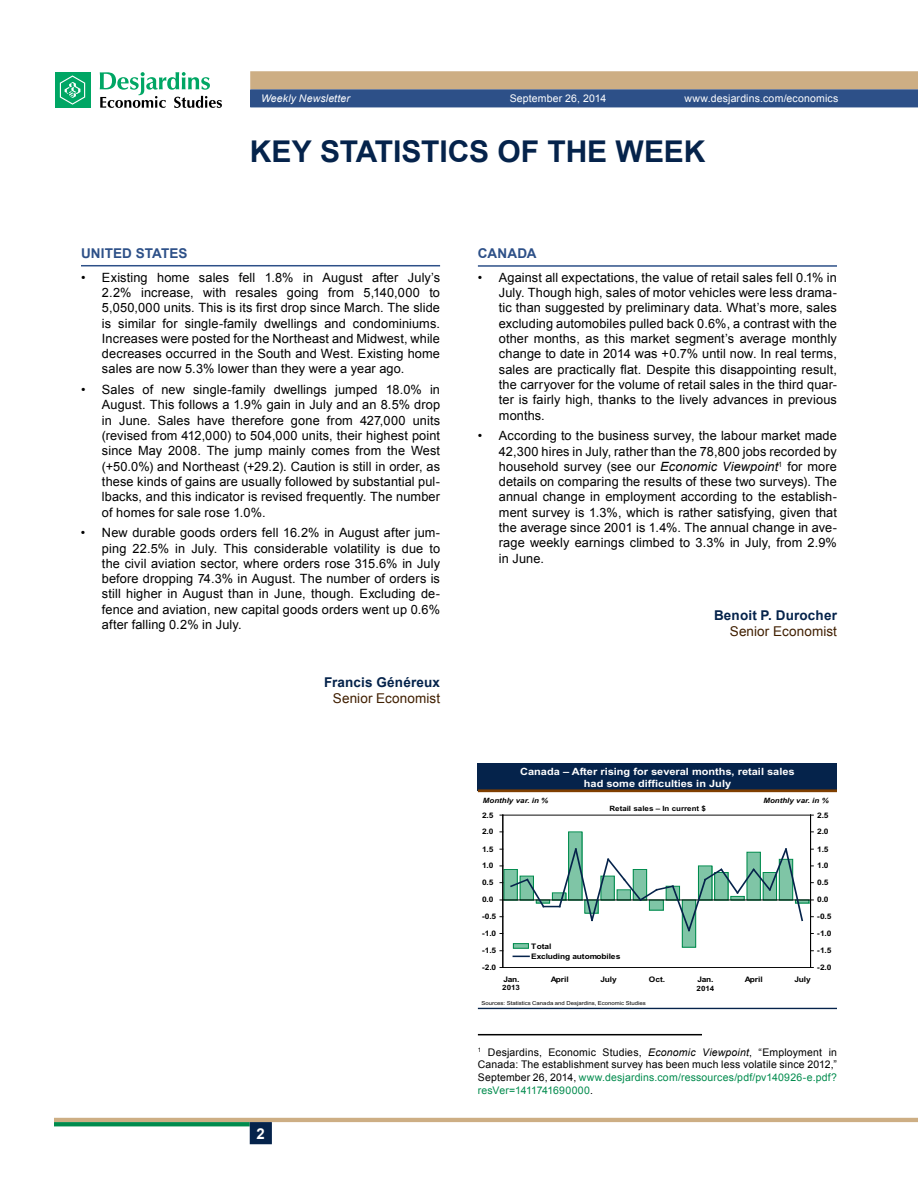
<style>
.page{position:relative;width:918px;height:1188px;background:#fff}
.page>*{position:absolute;margin:0;border:0;box-sizing:border-box;transform-origin:0 0}
.t1{font:700 30px "Arial";color:#05234b}
.t2{font:700 15px "Arial";color:#fff}
.t3{font:700 13.5px "Arial";letter-spacing:.015em;color:#05234b}
.t4{font:13.5px "Arial";letter-spacing:.01em;color:#401f00}
.t5{font:700 13.5px "Arial";letter-spacing:.01em;color:#2d5088}
.t6{font:12.75px/15.3px "Arial";letter-spacing:.01em;color:#000;text-align:justify}
.t7{font:10.5px/12.6px "Arial";letter-spacing:.015em;color:#000;text-align:justify}
.t8{font:10.5px "Arial";letter-spacing:.015em;color:#fff}
.t9{font:italic 10.5px "Arial";letter-spacing:.01em;color:#fff}
.t10{font:700 10.05px/12px "Arial";color:#fff;text-align:center;scale:1.1 1}
.t11{font:700 7.65px/10.6px "Arial";letter-spacing:-.01em;color:#000;scale:1.1 1}
.t12{font:700 7.2px "Arial";color:#000;scale:1.1 1}
.t13{font:italic 700 7.2px "Arial";color:#000;scale:1.1 1}
.t14{font:5.4px "Arial";letter-spacing:.005em;color:#000;scale:1.1 1}
.s1{font-style:italic}
.s2{color:#008b4d}
</style>
<div class="page">
<hr style="left:54px;top:1118px;width:864px;height:4px;background:#cdae84">
<svg style="left:54px;top:1122px;width:196px;height:4px"></svg>
<div style="left:250px;top:1122px;width:22px;height:22px;background:#05234b;border:2px solid #05234b"></div>
<svg style="left:250px;top:71px;width:668px;height:36px;background:#7f8087"></svg>
<div style="left:55px;top:72px;width:35px;height:36px;background:#00a664"></div>
<svg style="left:60px;top:75px;width:25px;height:30px"></svg>
<svg style="left:100px;top:72px;width:122px;height:36px"></svg>
<hr style="left:81px;top:265px;width:359px;height:1px;background:#2d5088">
<hr style="left:478px;top:265px;width:359px;height:2px;background:#2d5088">
<div style="left:478px;top:763px;width:359px;height:27px;background:#05234b"></div>
<hr style="left:478px;top:789px;width:359px;height:3px;background:#803f00">
<hr style="left:478px;top:1008px;width:359px;height:1px;background:#05234b">
<hr style="left:503px;top:815px;width:308px;height:1px;background:#000">
<hr style="left:503px;top:967px;width:308px;height:1px;background:#000">
<div style="left:504px;top:870px;width:14px;height:30px;background:#7fc5a6"></div>
<div style="left:569px;top:832px;width:13px;height:68px;background:#7fc5a6"></div>
<div style="left:568px;top:832px;width:14px;height:68px;border:1px solid #008b4d"></div>
<div style="left:683px;top:900px;width:13px;height:47px;background:#7fc5a6"></div>
<div style="left:682px;top:900px;width:14px;height:47px;border:1px solid #008b4d"></div>
<hr style="left:503px;top:815px;width:1px;height:153px;background:#000">
<hr style="left:503px;top:900px;width:308px;height:1px;background:#000">
<hr style="left:810px;top:815px;width:1px;height:153px;background:#000">
<svg style="left:509px;top:847px;width:304px;height:87px"></svg>
<hr style="left:514px;top:944px;width:15px;height:4px;background:#7fc5a6">
<div style="left:513px;top:943px;width:16px;height:5px;border:1px solid #008b4d"></div>
<svg style="left:513px;top:956px;width:16px;height:1px"></svg>
<hr style="left:478px;top:1034px;width:224px;height:1px;background:#000">
<p class="t9" style="left:261px;top:92px;width:91px">Weekly Newsletter</p>
<p class="t8" style="left:510px;top:92px;width:98px">September 26, 2014</p>
<p class="t8" style="left:684px;top:92px;width:156px">www.desjardins.com/economics</p>
<h1 class="t1" style="left:250px;top:132px;width:455px">Key Statistics of the Week</h1>
<p class="t5" style="left:81px;top:245px;width:107px">United States</p>
<p class="t6" style="left:102px;top:270px;width:340px;text-indent:-21px">• Existing home sales fell 1.8% in August after July’s 2.2% increase, with resales going from 5,140,000 to 5,050,000 units. This is its first drop since March. The slide is similar for single-family dwellings and condominiums.<br>Increases were posted for the Northeast and Midwest, while decreases occurred in the South and West. Existing home sales are now 5.3% lower than they were a year ago.</p>
<p class="t6" style="left:102px;top:382px;width:340px;text-indent:-21px">• Sales of new single-family dwellings jumped 18.0% in August. This follows a 1.9% gain in July and an 8.5% drop in June. Sales have therefore gone from 427,000 units (revised from 412,000) to 504,000 units, their highest point since May 2008. The jump mainly comes from the West (+50.0%) and Northeast (+29.2). Caution is still in order, as these kinds of gains are usually followed by substantial pul&shy;lbacks, and this indicator is revised frequently. The number of homes for sale rose 1.0%.</p>
<p class="t6" style="left:102px;top:525px;width:340px;text-indent:-21px">• New durable goods orders fell 16.2% in August after jum&shy;ping 22.5% in July. This considerable volatility is due to the civil aviation sector, where orders rose 315.6% in July before dropping 74.3% in August. The number of orders is still higher in August than in June, though. Excluding de&shy;fence and aviation, new capital goods orders went up 0.6% after falling 0.2% in July.</p>
<p class="t3" style="left:324px;top:673px;width:117px">Francis Généreux</p>
<p class="t4" style="left:333px;top:689px;width:109px">Senior Economist</p>
<p class="t2" style="left:257px;top:1124px;width:10px">2</p>
<p class="t5" style="left:478px;top:245px;width:41px">Canada</p>
<p class="t6" style="left:499px;top:270px;width:340px;text-indent:-21px">• Against all expectations, the value of retail sales fell 0.1% in July. Though high, sales of motor vehicles were less drama&shy;tic than suggested by preliminary data. What’s more, sales excluding automobiles pulled back 0.6%, a contrast with the other months, as this market segment’s average monthly change to date in 2014 was +0.7% until now. In real terms, sales are practically flat. Despite this disappointing result, the carryover for the volume of retail sales in the third quar&shy;ter is fairly high, thanks to the lively advances in previous months.</p>
<p class="t6" style="left:499px;top:428px;width:340px;text-indent:-21px">• According to the business survey, the labour market made 42,300 hires in July, rather than the 78,800 jobs recorded by household survey (see our <span class="s1">Economic Viewpoint</span><sup>1</sup> for more details on comparing the results of these two surveys). The annual change in employment according to the establish&shy;ment survey is 1.3%, which is rather satisfying, given that the average since 2001 is 1.4%. The annual change in ave&shy;rage weekly earnings climbed to 3.3% in July, from 2.9% in June.</p>
<p class="t3" style="left:714px;top:607px;width:125px">Benoit P. Durocher</p>
<p class="t4" style="left:730px;top:623px;width:109px">Senior Economist</p>
<p class="t10" style="left:520px;top:766px;width:251px">Canada – After rising for several months, retail sales had some difficulties in July</p>
<p class="t13" style="left:483px;top:796px;width:61px">Monthly var. in %</p>
<p class="t13" style="left:763px;top:796px;width:61px">Monthly var. in %</p>
<p class="t12" style="left:610px;top:804px;width:89px">Retail sales – In current $</p>
<p class="t11" style="left:817px;top:810px;width:12px">2.5</p>
<p class="t11" style="left:482px;top:810px;width:12px">2.5</p>
<p class="t11" style="left:482px;top:826px;width:12px">2.0</p>
<p class="t11" style="left:817px;top:826px;width:12px">2.0</p>
<p class="t11" style="left:482px;top:844px;width:12px">1.5</p>
<p class="t11" style="left:817px;top:844px;width:12px">1.5</p>
<p class="t11" style="left:482px;top:860px;width:12px">1.0</p>
<p class="t11" style="left:817px;top:860px;width:12px">1.0</p>
<p class="t11" style="left:482px;top:877px;width:12px">0.5</p>
<p class="t11" style="left:817px;top:877px;width:12px">0.5</p>
<p class="t11" style="left:482px;top:894px;width:12px">0.0</p>
<p class="t11" style="left:817px;top:894px;width:12px">0.0</p>
<p class="t11" style="left:482px;top:911px;width:14px">-0.5</p>
<p class="t11" style="left:817px;top:911px;width:14px">-0.5</p>
<p class="t11" style="left:482px;top:928px;width:14px">-1.0</p>
<p class="t11" style="left:817px;top:928px;width:14px">-1.0</p>
<p class="t11" style="left:482px;top:945px;width:14px">-1.5</p>
<p class="t11" style="left:531px;top:941px;width:83px">Total<br>Excluding automobiles</p>
<p class="t11" style="left:817px;top:945px;width:14px">-1.5</p>
<p class="t11" style="left:482px;top:962px;width:14px">-2.0</p>
<p class="t11" style="left:817px;top:962px;width:14px">-2.0</p>
<p class="t11" style="left:503px;top:974px;width:16px">Jan.</p>
<p class="t11" style="left:551px;top:974px;width:18px">April</p>
<p class="t11" style="left:600px;top:974px;width:16px">July</p>
<p class="t11" style="left:649px;top:974px;width:16px">Oct.</p>
<p class="t11" style="left:697px;top:974px;width:16px">Jan.</p>
<p class="t11" style="left:745px;top:974px;width:18px">April</p>
<p class="t11" style="left:794px;top:974px;width:16px">July</p>
<p class="t12" style="left:502px;top:984px;width:18px">2013</p>
<p class="t12" style="left:697px;top:984px;width:18px">2014</p>
<p class="t14" style="left:481px;top:1000px;width:151px">Sources: Statistics Canada and Desjardins, Economic Studies</p>
<p class="t7" style="left:478px;top:1046px;width:361px"><sup>1</sup> Desjardins, Economic Studies, <span class="s1">Economic Viewpoint</span>, “Employment in Canada: The establishment survey has been much less volatile since 2012,” September 26, 2014, <span class="s2">www.desjardins.com/ressources/pdf/pv140926-e.pdf? resVer=1411741690000</span>.</p>
</div>
